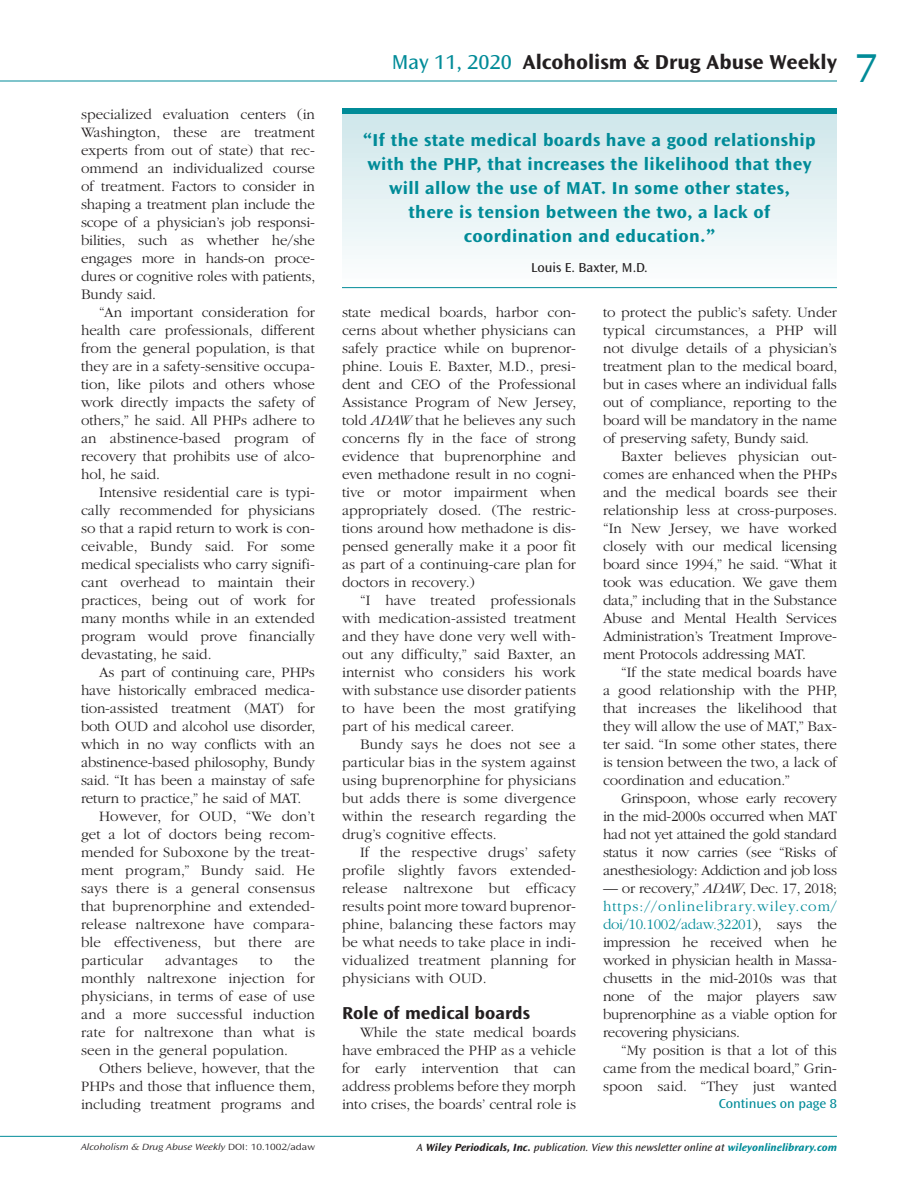
<style>
.page{position:relative;width:918px;height:1188px;background:#fff}
.page>*{position:absolute;margin:0;border:0;box-sizing:border-box;transform-origin:0 0}
.t1{font:700 semi-expanded 21px "Ocean Sans Std";color:#231f20}
.t2{font:700 semi-expanded 18px/24px "Ocean Sans Std";letter-spacing:.02em;color:#008b98;text-align:center}
.t3{font:700 semi-expanded 18px "Ocean Sans Std";color:#231f20}
.t4{font:300 15px/18px "ITC Garamond Std";color:#231f20;text-align:justify}
.t5{font:semi-expanded 13.5px "Ocean Sans Std";color:#231f20}
.t6{font:semi-expanded 13.5px "Ocean Sans Std";color:#008b98}
.t7{font:italic semi-expanded 10.8px "Ocean Sans Std";color:#231f20}
.t8{font:italic 300 expanded 9.3px "Ocean Sans Std";color:#231f20}
.s1{font-weight:400;color:#008b98}
.s2{font-weight:400;font-size:42px;color:#008b98}
.s3{font-style:italic}
.s4{color:#008b98}
.s5{font-style:normal}
.s6{font-weight:700}
.s7{font-weight:700;color:#008b98}
</style>
<div class="page">
<hr style="left:0;top:81px;width:837px;height:1px;background:#008b98">
<hr style="left:0;top:1136px;width:837px;height:1px;background:#008b98">
<div style="left:342px;top:111px;width:495px;height:177px;background:linear-gradient(to bottom,#cee6ea,#fefefe)"></div>
<div style="left:342px;top:108px;width:495px;height:6px;background:#008b98"></div>
<hr style="left:342px;top:287px;width:495px;height:1px;background:#008b98">
<p class="t4" style="left:81px;top:105px;width:236px">specialized evaluation centers (in Washington, these are treatment experts from out of state) that rec&shy;ommend an individualized course of treatment. Factors to consider in shaping a treatment plan include the scope of a physician’s job responsi&shy;bilities, such as whether he/she engages more in hands-on proce&shy;dures or cognitive roles with patients, Bundy said.</p>
<p class="t4" style="left:81px;top:303px;width:236px;text-indent:18px">“An important consideration for health care professionals, different from the general population, is that they are in a safety-sensitive occupa&shy;tion, like pilots and others whose work directly impacts the safety of others,” he said. All PHPs adhere to an abstinence-based program of recovery that prohibits use of alco&shy;hol, he said.</p>
<p class="t4" style="left:81px;top:483px;width:236px;text-indent:18px">Intensive residential care is typi&shy;cally recommended for physicians so that a rapid return to work is con&shy;ceivable, Bundy said. For some medical specialists who carry signifi&shy;cant overhead to maintain their practices, being out of work for many months while in an extended program would prove financially devastating, he said.</p>
<p class="t4" style="left:99px;top:663px;width:217px">As part of continuing care, PHPs</p>
<p class="t4" style="left:81px;top:681px;width:235px">have historically embraced medica-</p>
<p class="t4" style="left:81px;top:699px;width:235px">tion-assisted treatment (MAT) for</p>
<p class="t4" style="left:81px;top:717px;width:236px">both OUD and alcohol use disorder,</p>
<p class="t4" style="left:81px;top:735px;width:235px">which in no way conflicts with an</p>
<p class="t4" style="left:81px;top:753px;width:235px">abstinence-based philosophy, Bundy</p>
<p class="t4" style="left:81px;top:771px;width:235px">said. “It has been a mainstay of safe</p>
<p class="t4" style="left:81px;top:789px;width:222px">return to practice,” he said of MAT.</p>
<p class="t4" style="left:99px;top:807px;width:218px">However, for OUD, “We don’t</p>
<p class="t4" style="left:81px;top:825px;width:236px">get a lot of doctors being recom-</p>
<p class="t4" style="left:81px;top:843px;width:236px">mended for Suboxone by the treat-</p>
<p class="t4" style="left:81px;top:861px;width:236px">ment program,” Bundy said. He</p>
<p class="t4" style="left:81px;top:879px;width:236px">says there is a general consensus</p>
<p class="t4" style="left:81px;top:897px;width:236px">that buprenorphine and extended-</p>
<p class="t4" style="left:81px;top:915px;width:236px">release naltrexone have compara-</p>
<p class="t4" style="left:81px;top:933px;width:236px">ble effectiveness, but there are</p>
<p class="t4" style="left:81px;top:951px;width:64px">particular</p>
<p class="t4" style="left:165px;top:951px;width:74px">advantages</p>
<p class="t4" style="left:260px;top:951px;width:14px">to</p>
<p class="t4" style="left:81px;top:951px;width:236px;text-indent:214px">the monthly naltrexone injection for physicians, in terms of ease of use and a more successful induction rate for naltrexone than what is seen in the general population.</p>
<p class="t4" style="left:81px;top:1059px;width:236px;text-indent:18px">Others believe, however, that the PHPs and those that influence them, including treatment programs and</p>
<h1 class="t1" style="left:392px;top:50px;width:487px"><span class="s1">May 11, 2020</span> Alcoholism &amp; Drug Abuse Weekly <span class="s2">7</span></h1>
<p class="t2" style="left:363px;top:128px;width:454px">“If the state medical boards have a good relationship with the PHP, that increases the likelihood that they will allow the use of MAT. In some other states,<br>there is tension between the two, a lack of coordination and education.”</p>
<p class="t5" style="left:531px;top:260px;width:118px">Louis E. Baxter, M.D.</p>
<p class="t4" style="left:342px;top:303px;width:236px">state medical boards, harbor con&shy;cerns about whether physicians can safely practice while on buprenor&shy;phine. Louis E. Baxter, M.D., presi&shy;dent and CEO of the Professional Assistance Program of New Jersey, told <span class="s3">ADAW</span> that he believes any such concerns fly in the face of strong evidence that buprenorphine and even methadone result in no cogni&shy;tive or motor impairment when appropriately dosed. (The restric&shy;tions around how methadone is dis&shy;pensed generally make it a poor fit as part of a continuing-care plan for doctors in recovery.)</p>
<p class="t4" style="left:342px;top:591px;width:236px;text-indent:18px">“I have treated professionals with medication-assisted treatment and they have done very well with&shy;out any difficulty,” said Baxter, an internist who considers his work with substance use disorder patients to have been the most gratifying part of his medical career.</p>
<p class="t4" style="left:342px;top:735px;width:236px;text-indent:18px">Bundy says he does not see a particular bias in the system against using buprenorphine for physicians but adds there is some divergence within the research regarding the drug’s cognitive effects.</p>
<p class="t4" style="left:342px;top:843px;width:236px;text-indent:18px">If the respective drugs’ safety profile slightly favors extended&shy;release naltrexone but efficacy results point more toward buprenor&shy;phine, balancing these factors may be what needs to take place in indi&shy;vidualized treatment planning for physicians with OUD.</p>
<p class="t3" style="left:342px;top:1002px;width:190px">Role of medical boards</p>
<p class="t4" style="left:342px;top:1023px;width:236px;text-indent:18px">While the state medical boards have embraced the PHP as a vehicle for early intervention that can address problems before they morph into crises, the boards’ central role is</p>
<p class="t4" style="left:603px;top:303px;width:236px">to protect the public’s safety. Under typical circumstances, a PHP will not divulge details of a physician’s treatment plan to the medical board, but in cases where an individual falls out of compliance, reporting to the board will be mandatory in the name of preserving safety, Bundy said.</p>
<p class="t4" style="left:603px;top:447px;width:236px;text-indent:18px">Baxter believes physician out&shy;comes are enhanced when the PHPs and the medical boards see their relationship less at cross-purposes. “In New Jersey, we have worked closely with our medical licensing board since 1994,” he said. “What it took was education. We gave them data,” including that in the Substance Abuse and Mental Health Services Administration’s Treatment Improve&shy;ment Protocols addressing MAT.</p>
<p class="t4" style="left:603px;top:663px;width:236px;text-indent:18px">“If the state medical boards have a good relationship with the PHP, that increases the likelihood that they will allow the use of MAT,” Bax&shy;ter said. “In some other states, there is tension between the two, a lack of coordination and education.”</p>
<p class="t4" style="left:603px;top:789px;width:236px;text-indent:18px">Grinspoon, whose early recovery in the mid-2000s occurred when MAT had not yet attained the gold standard status it now carries (see “Risks of anesthesiology: Addiction and job loss</p>
<p class="t4" style="left:603px;top:879px;width:236px">— or recovery,” <span class="s3">ADAW</span>, Dec. 17, 2018; <span class="s4">https://onlinelibrary.wiley.com/ doi/10.1002/adaw.32201</span>), says the impression he received when he worked in physician health in Massa&shy;chusetts in the mid-2010s was that none of the major players saw buprenorphine as a viable option for recovering physicians.</p>
<p class="t4" style="left:603px;top:1041px;width:235px;text-indent:18px">“My position is that a lot of this came from the medical board,” Grin&shy;spoon said. “They just wanted</p>
<p class="t6" style="left:719px;top:1096px;width:120px">Continues on page 8</p>
<p class="t8" style="left:81px;top:1142px;width:236px">Alcoholism &amp; Drug Abuse Weekly <span class="s5">DOI: 10.1002/adaw</span></p>
<p class="t7" style="left:417px;top:1141px;width:422px">A <span class="s6">Wiley Periodicals, Inc.</span> publication. View this newsletter online at <span class="s7">wileyonlinelibrary.com</span></p>
</div>
